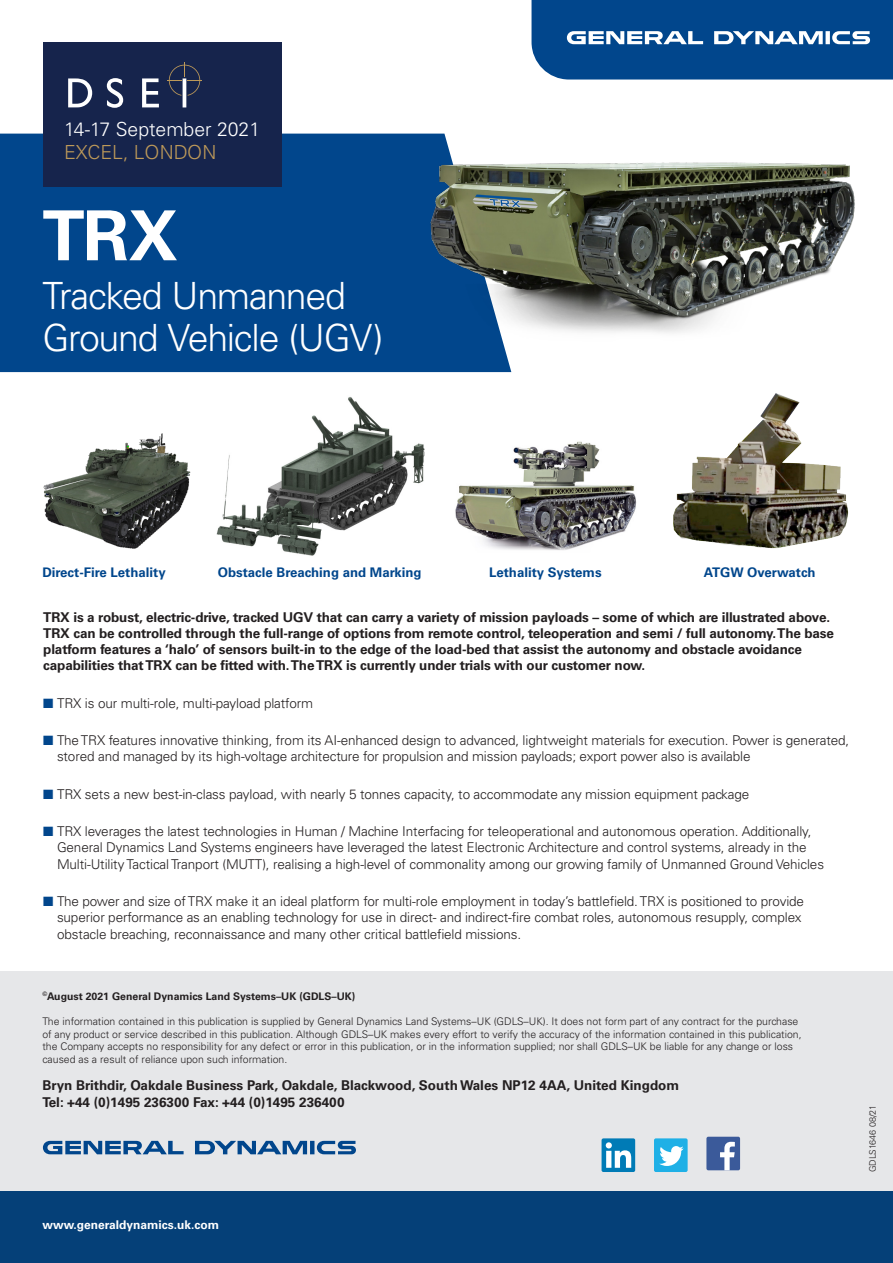
<style>
.page{position:relative;width:893px;height:1263px;background:#fff}
.page>*{position:absolute;margin:0;border:0;box-sizing:border-box;transform-origin:0 0}
.Sub_heading_70__blac{font:700 69px "Univers LT";color:#fff}
.Sub_heading_70__blac-2{font:300 37.5px/42px "Univers LT";letter-spacing:-.035em;color:#fff}
.body_text_bold_10pt{font:300 19.35px "Univers LT";color:#fff}
.body_text_bold_10pt-2{font:300 19.35px "Univers LT";color:#bd9959}
.t1{font:300 13.5px/16.2px "Univers LT Std";letter-spacing:-.01em;color:#231f20}
.Address{font:700 13.5px/16.2px "Univers LT";letter-spacing:-.01em;color:#231f20}
.t2{font:700 13.2px "Univers LT Std";color:#01468c}
.Address-2{font:700 12px "Univers LT";color:#fff}
.t3{font:300 10.5px/12.6px "Univers LT Std";color:#231f20}
.t4{font:700 10.5px "Univers LT Std";color:#231f20}
.Copyright{font:300 9px "Univers LT";color:#231f20}
.s1{color:#01468c}
</style>
<div class="page">
<div style="left:0;top:971px;width:893px;height:221px;background:#e6e7e9"></div>
<div style="left:0;top:1192px;width:893px;height:71px;background:#054078"></div>
<svg style="left:43px;top:1141px;width:313px;height:13px"></svg>
<div style="left:654px;top:1138px;width:34px;height:34px;background:#1fb0e6;border-radius:2px"></div>
<svg style="left:659px;top:1146px;width:25px;height:20px"></svg>
<div style="left:706px;top:1137px;width:34px;height:33px;background:#3b5a9a;border-radius:2px"></div>
<svg style="left:720px;top:1142px;width:15px;height:28px"></svg>
<div style="left:602px;top:1138px;width:33px;height:34px;background:#007bb6;border-radius:2px"></div>
<svg style="left:606px;top:1142px;width:25px;height:26px"></svg>
<svg style="left:531px;top:0;width:362px;height:80px;background:#185796"></svg>
<div style="left:0;top:134px;width:511px;height:238px;background:#01468c"></div>
<div style="left:43px;top:43px;width:238px;height:144px;background:#16244c"></div>
<svg style="left:68px;top:63px;width:134px;height:45px"></svg>
<img style="left:425px;top:154px;width:430px;height:191px">
<img style="left:43px;top:434px;width:147px;height:115px">
<img style="left:216px;top:397px;width:209px;height:159px">
<img style="left:455px;top:441px;width:181px;height:109px">
<img style="left:673px;top:393px;width:176px;height:156px">
<p class="body_text_bold_10pt" style="left:64px;top:117px;width:198px">14-17 September 2021</p>
<p class="body_text_bold_10pt-2" style="left:64px;top:141px;width:154px">EXCEL, LONDON</p>
<p class="Sub_heading_70__blac" style="left:42px;top:196px;width:137px">TRX</p>
<p class="Sub_heading_70__blac-2" style="left:42px;top:274px;width:343px">Tracked Unmanned<br>Ground Vehicle (UGV)</p>
<p class="t2" style="left:42px;top:564px;width:125px">Direct-Fire Lethality</p>
<p class="t2" style="left:218px;top:564px;width:205px">Obstacle Breaching and Marking</p>
<p class="t2" style="left:489px;top:564px;width:114px">Lethality Systems</p>
<p class="t2" style="left:704px;top:564px;width:113px">ATGW Overwatch</p>
<p class="Address" style="left:43px;top:609px;width:792px">TRX is a robust, electric-drive, tracked UGV that can carry a variety of mission payloads – some of which are illustrated above.<br>TRX can be controlled through the full-range of options from remote control, teleoperation and semi / full autonomy. The base platform features a ‘halo’ of sensors built-in to the edge of the load-bed that assist the autonomy and obstacle avoidance capabilities that TRX can be fitted with. The TRX is currently under trials with our customer now.</p>
<p class="t1" style="left:43px;top:695px;width:271px"><span class="s1">■</span> TRX is our multi-role, multi-payload platform</p>
<p class="t1" style="left:57px;top:732px;width:794px;text-indent:-14px"><span class="s1">■</span> The TRX features innovative thinking, from its AI-enhanced design to advanced, lightweight materials for execution. Power is generated, stored and managed by its high-voltage architecture for propulsion and mission payloads; export power also is available</p>
<p class="t1" style="left:43px;top:786px;width:708px"><span class="s1">■</span> TRX sets a new best-in-class payload, with nearly 5 tonnes capacity, to accommodate any mission equipment package</p>
<p class="t1" style="left:57px;top:823px;width:769px;text-indent:-14px"><span class="s1">■</span> TRX leverages the latest technologies in Human / Machine Interfacing for teleoperational and autonomous operation. Additionally,<br>General Dynamics Land Systems engineers have leveraged the latest Electronic Architecture and control systems, already in the<br>Multi-Utility Tactical Tranport (MUTT), realising a high-level of commonality among our growing family of Unmanned Ground Vehicles</p>
<p class="t1" style="left:57px;top:893px;width:749px;text-indent:-14px"><span class="s1">■</span> The power and size of TRX make it an ideal platform for multi-role employment in today’s battlefield. TRX is positioned to provide superior performance as an enabling technology for use in direct- and indirect-fire combat roles, autonomous resupply, complex obstacle breaching, reconnaissance and many other critical battlefield missions.</p>
<p class="t4" style="left:42px;top:990px;width:314px"><sup>©</sup>August 2021 General Dynamics Land Systems–UK (GDLS–UK)</p>
<p class="t3" style="left:42px;top:1015px;width:761px">The information contained in this publication is supplied by General Dynamics Land Systems–UK (GDLS–UK). It does not form part of any contract for the purchase of any product or service described in this publication. Although GDLS–UK makes every effort to verify the accuracy of the information contained in this publication, the Company accepts no responsibility for any defect or error in this publication, or in the information supplied; nor shall GDLS–UK be liable for any change or loss caused as a result of reliance upon such information.</p>
<p class="Address" style="left:43px;top:1077px;width:638px">Bryn Brithdir, Oakdale Business Park, Oakdale, Blackwood, South Wales NP12 4AA, United Kingdom<br>Tel: +44 (0)1495 236300 Fax: +44 (0)1495 236400</p>
<p class="Address-2" style="left:43px;top:1218px;width:178px">www.generaldynamics.uk.com</p>
<p class="Copyright" style="left:867px;top:1172px;width:69px;rotate:-90deg">GDLS1646 08/21</p>
</div>
